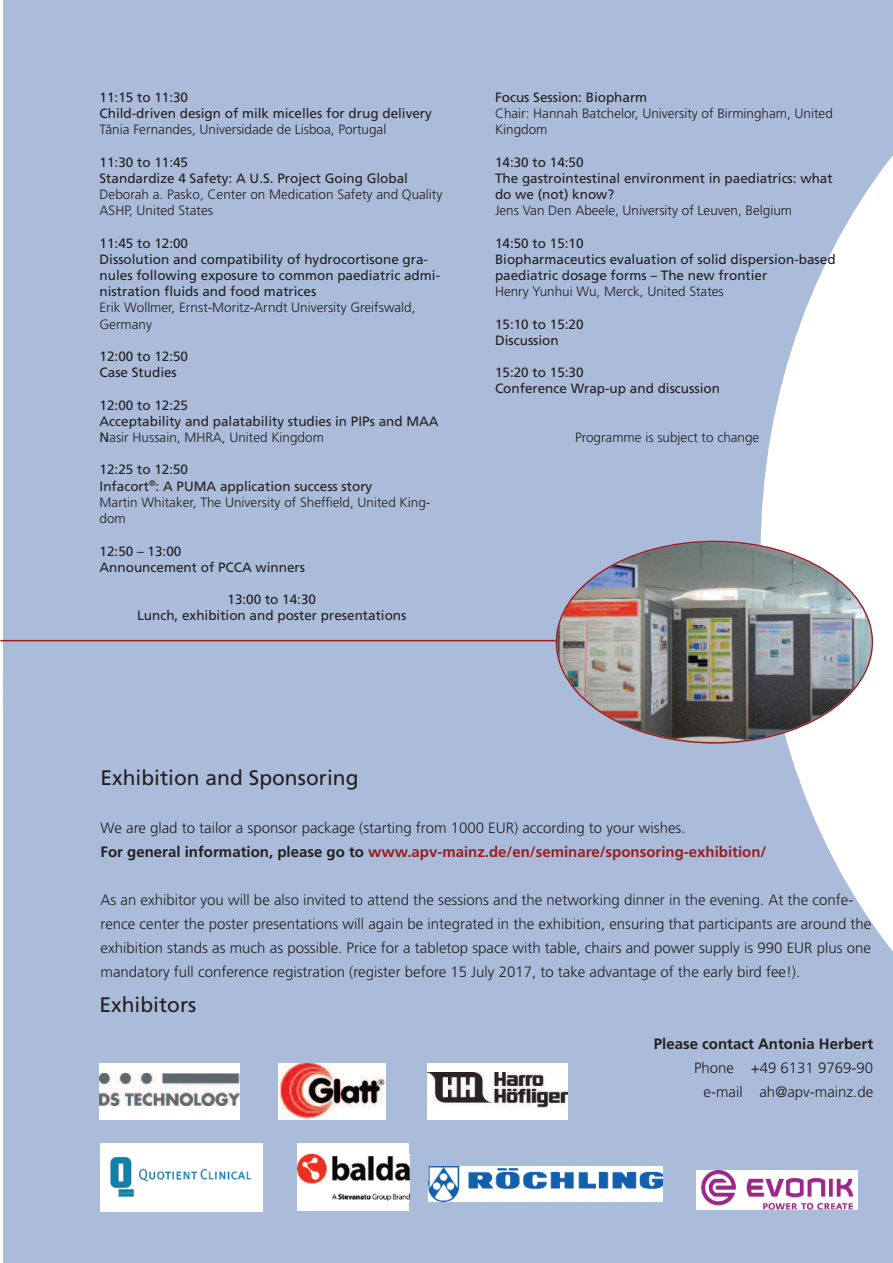
<style>
.page{position:relative;width:893px;height:1263px;background:#fff}
.page>*{position:absolute;margin:0;border:0;box-sizing:border-box;transform-origin:0 0}
.t1{font:21px "Frutiger LT Std";color:#231f20}
.t2{font:300 15px/24px "Frutiger LT Std";color:#231f20}
.t3{font:700 15px "Frutiger";color:#981e21}
.t4{font:700 15px "Frutiger";color:#231f20}
.t5{font:13.5px/16.2px "Frutiger LT Std";color:#231f20}
.t6{font:300 13.5px/16.2px "Frutiger LT Std";color:#231f20}
.s1{font-weight:300}
.s2{font-weight:400}
.s3{color:#231f20}
</style>
<div class="page">
<div style="left:3px;top:0;width:890px;height:1263px;background:#abbcdb"></div>
<svg style="left:761px;top:155px;width:132px;height:797px;fill:#fff"></svg>
<hr style="left:0;top:640px;width:843px;height:1px;background:#981e21">
<img style="left:556px;top:541px;width:317px;height:203px">
<div style="left:100px;top:1063px;width:140px;height:56px;background:#fff"></div>
<img style="left:100px;top:1074px;width:140px;height:32px">
<div style="left:428px;top:1063px;width:140px;height:56px;background:#fff"></div>
<img style="left:428px;top:1072px;width:140px;height:36px">
<img style="left:279px;top:1063px;width:106px;height:56px">
<div style="left:298px;top:1143px;width:111px;height:68px;background:#fff"></div>
<img style="left:298px;top:1154px;width:111px;height:46px">
<img style="left:428px;top:1166px;width:235px;height:35px">
<img style="left:101px;top:1143px;width:162px;height:68px">
<div style="left:696px;top:1170px;width:162px;height:39px;background:#fff"></div>
<img style="left:702px;top:1170px;width:151px;height:39px">
<p class="t5" style="left:100px;top:90px;width:334px">11:15 to 11:30<br>Child-driven design of milk micelles for drug delivery</p>
<p class="t6" style="left:100px;top:122px;width:288px">Tânia Fernandes, Universidade de Lisboa, Portugal</p>
<p class="t5" style="left:100px;top:155px;width:310px">11:30 to 11:45<br>Standardize 4 Safety: A U.S. Project Going Global</p>
<p class="t6" style="left:100px;top:187px;width:344px">Deborah a. Pasko, Center on Medication Safety and Quality<br>ASHP, United States</p>
<p class="t5" style="left:100px;top:236px;width:342px">11:45 to 12:00<br>Dissolution and compatibility of hydrocortisone gra&shy;nules following exposure to common paediatric admi&shy;nistration fluids and food matrices</p>
<p class="t6" style="left:100px;top:301px;width:317px">Erik Wollmer, Ernst-Moritz-Arndt University Greifswald,<br>Germany</p>
<p class="t5" style="left:100px;top:349px;width:90px">12:00 to 12:50<br>Case Studies</p>
<p class="t5" style="left:100px;top:398px;width:341px">12:00 to 12:25<br>Acceptability and palatability studies in PIPs and MAA<br>N<span class="s1">asir Hussain, MHRA, United Kingdom</span></p>
<p class="t6" style="left:100px;top:463px;width:332px"><span class="s2">12:25 to 12:50<br>Infacort</span><sup>®</sup><span class="s2">: A PUMA application success story<br></span>Martin Whitaker, The University of Sheffield, United King&shy;dom</p>
<p class="t5" style="left:100px;top:544px;width:207px">12:50 – 13:00<br>Announcement of PCCA winners</p>
<p class="t5" style="left:137px;top:592px;width:271px;text-align:center">13:00 to 14:30<br>Lunch, exhibition and poster presentations</p>
<p class="t5" style="left:495px;top:90px;width:154px">Focus Session: Biopharm</p>
<p class="t6" style="left:495px;top:106px;width:339px">Chair: Hannah Batchelor, University of Birmingham, United<br>Kingdom</p>
<p class="t5" style="left:495px;top:155px;width:339px">14:30 to 14:50<br>The gastrointestinal environment in paediatrics: what do we (not) know?</p>
<p class="t6" style="left:495px;top:203px;width:299px">Jens Van Den Abeele, University of Leuven, Belgium</p>
<p class="t5" style="left:495px;top:236px;width:342px">14:50 to 15:10<br>Biopharmaceutics evaluation of solid dispersion-based paediatric dosage forms – The new frontier</p>
<p class="t6" style="left:495px;top:284px;width:230px">Henry Yunhui Wu, Merck, United States</p>
<p class="t5" style="left:495px;top:317px;width:90px">15:10 to 15:20<br>Discussion</p>
<p class="t5" style="left:495px;top:365px;width:226px">15:20 to 15:30<br>Conference Wrap-up and discussion</p>
<p class="t6" style="left:575px;top:430px;width:186px">Programme is subject to change</p>
<h1 class="t1" style="left:101px;top:769px;width:259px">Exhibition and Sponsoring</h1>
<p class="t2" style="left:101px;top:816px;width:586px">We are glad to tailor a sponsor package (starting from 1000 EUR) according to your wishes.</p>
<p class="t3" style="left:101px;top:845px;width:667px"><span class="s3">For general information, please go to</span> www.apv-mainz.de/en/seminare/sponsoring-exhibition/</p>
<p class="t2" style="left:101px;top:888px;width:772px">As an exhibitor you will be also invited to attend the sessions and the networking dinner in the evening. At the confe&shy;rence center the poster presentations will again be integrated in the exhibition, ensuring that participants are around the exhibition stands as much as possible. Price for a tabletop space with table, chairs and power supply is 990 EUR plus one mandatory full conference registration (register before 15 July 2017, to take advantage of the early bird fee!).</p>
<h1 class="t1" style="left:100px;top:996px;width:98px">Exhibitors</h1>
<p class="t4" style="left:654px;top:1037px;width:221px">Please contact Antonia Herbert</p>
<p class="t2" style="left:694px;top:1056px;width:181px;text-align:right">Phone +49 6131 9769-90 e-mail ah@apv-mainz.de</p>
</div>
